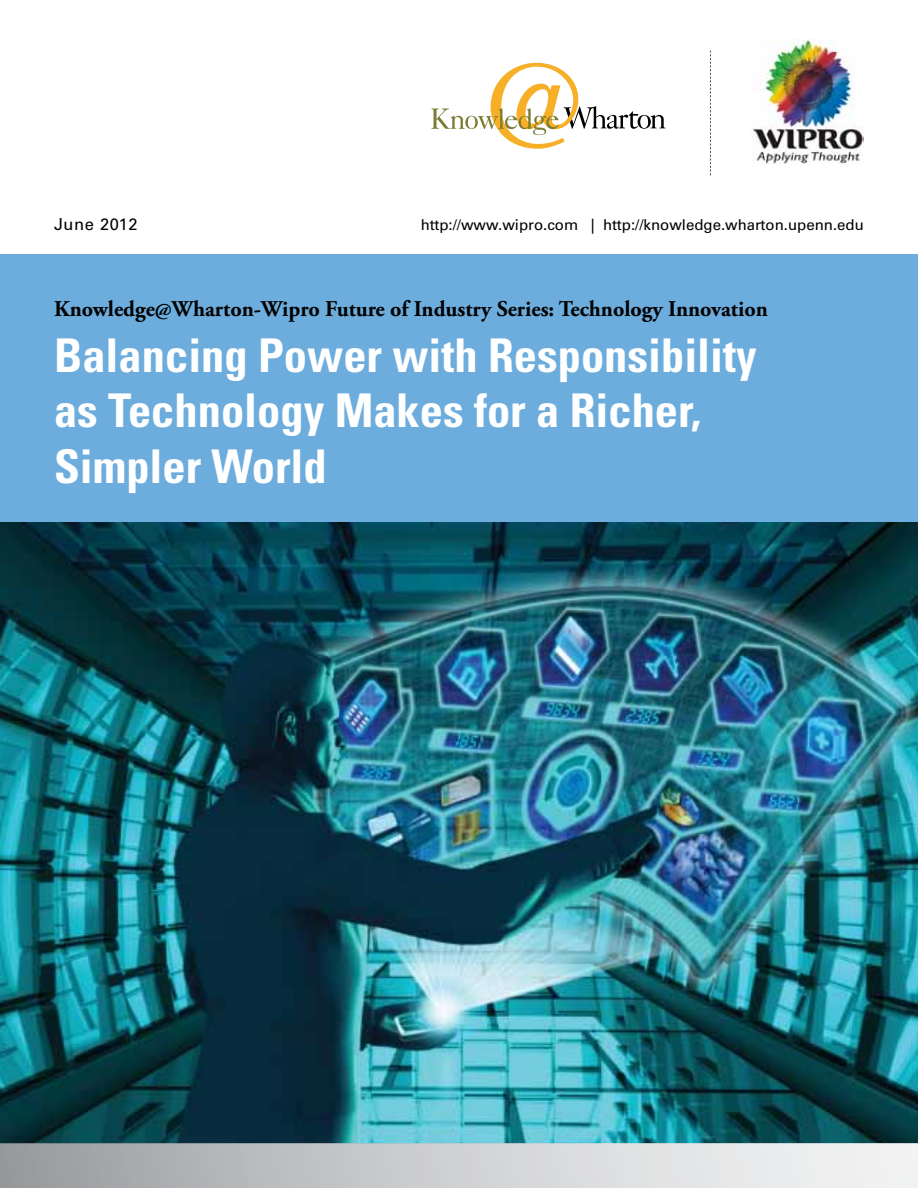
<style>
.page{position:relative;width:918px;height:1188px;background:#fff}
.page>*{position:absolute;margin:0;border:0;box-sizing:border-box;transform-origin:0 0}
.t1{font:700 condensed 46.5px/55.5px "Univers";color:#fff}
.t2{font:700 22.5px "Adobe Garamond Pro";color:#000}
.t3{font:16.5px "Univers";letter-spacing:.035em;color:#000}
.t4{font:15px "Univers";color:#000}
</style>
<div class="page">
<img style="left:0;top:523px;width:918px;height:620px">
<div style="left:0;top:1143px;width:918px;height:45px;background:linear-gradient(to right,#9d9fa2,#fafbfb)"></div>
<div style="left:0;top:255px;width:918px;height:267px;background:#6caddd"></div>
<svg style="left:431px;top:63px;width:234px;height:86px"></svg>
<svg style="left:710px;top:50px;width:1px;height:125px"></svg>
<img style="left:753px;top:39px;width:111px;height:125px">
<p class="t3" style="left:54px;top:215px;width:85px">June 2012</p>
<p class="t4" style="left:421px;top:216px;width:445px">http://www.wipro.com | http://knowledge.wharton.upenn.edu</p>
<p class="t2" style="left:54px;top:296px;width:715px">Knowledge@Wharton-Wipro Future of Industry Series: Technology Innovation</p>
<p class="t1" style="left:54px;top:327px;width:704px">Balancing Power with Responsibility as Technology Makes for a Richer,<br>Simpler World</p>
</div>
